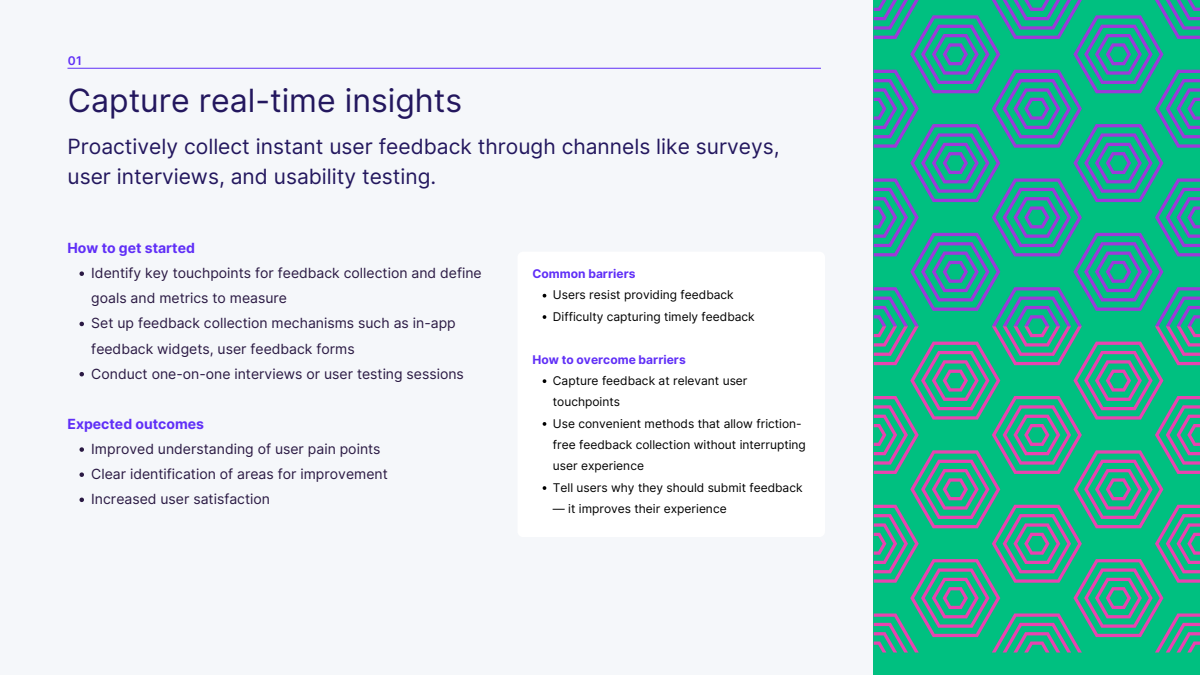
<style>
.page{position:relative;width:1200px;height:675px;background:#fff}
.page>*{position:absolute;margin:0;border:0;box-sizing:border-box;transform-origin:0 0}
.t1{font:32px "Inter";color:#23175e}
.t2{font:21px/29.2px "Inter";color:#23175e}
.t3{font:14px/25.1px "Inter";color:#2a1943}
.t4{font:700 14px "Inter";color:#602ff7}
.t5{font:12px/21.4px "Inter";color:#000}
.t6{font:700 12px "Inter";color:#602ff7}
.t7{font:600 12px "Inter";color:#602ff7}
</style>
<div class="page">
<div style="left:874px;top:0;width:326px;height:675px;background:#00c080"></div>
<div style="left:0;top:0;width:873px;height:675px;background:#f5f7fa"></div>
<div style="left:518px;top:252px;width:307px;height:285px;background:#fff;border-radius:6px"></div>
<svg style="left:543px;top:294px;width:3px;height:4px"></svg>
<svg style="left:543px;top:315px;width:3px;height:4px"></svg>
<svg style="left:543px;top:379px;width:3px;height:4px"></svg>
<svg style="left:543px;top:422px;width:3px;height:4px"></svg>
<svg style="left:543px;top:486px;width:3px;height:4px"></svg>
<hr style="left:68px;top:68px;width:753px;height:1px;background:#602ff7">
<svg style="left:80px;top:271px;width:4px;height:5px"></svg>
<svg style="left:80px;top:322px;width:4px;height:4px"></svg>
<svg style="left:80px;top:372px;width:4px;height:4px"></svg>
<svg style="left:80px;top:447px;width:4px;height:5px"></svg>
<svg style="left:80px;top:472px;width:4px;height:5px"></svg>
<svg style="left:80px;top:498px;width:4px;height:4px"></svg>
<svg style="left:874px;top:0;width:326px;height:653px"></svg>
<p class="t7" style="left:68px;top:51px;width:16px">01</p>
<h1 class="t1" style="left:68px;top:77px;width:396px">Capture real-time insights</h1>
<h2 class="t2" style="left:68px;top:132px;width:714px">Proactively collect instant user feedback through channels like surveys, user interviews, and usability testing.</h2>
<p class="t4" style="left:68px;top:238px;width:129px">How to get started</p>
<p class="t3" style="left:91px;top:261px;width:392px">Identify key touchpoints for feedback collection and define goals and metrics to measure<br>Set up feedback collection mechanisms such as in-app feedback widgets, user feedback forms<br>Conduct one-on-one interviews or user testing sessions</p>
<p class="t4" style="left:68px;top:414px;width:138px">Expected outcomes</p>
<p class="t3" style="left:91px;top:437px;width:298px">Improved understanding of user pain points<br>Clear identification of areas for improvement<br>Increased user satisfaction</p>
<p class="t6" style="left:532px;top:265px;width:105px">Common barriers</p>
<p class="t5" style="left:553px;top:284px;width:203px">Users resist providing feedback<br>Difficulty capturing timely feedback</p>
<p class="t6" style="left:532px;top:350px;width:155px">How to overcome barriers</p>
<p class="t5" style="left:553px;top:370px;width:255px">Capture feedback at relevant user touchpoints<br>Use convenient methods that allow friction&shy;free feedback collection without interrupting user experience<br>Tell users why they should submit feedback</p>
<p class="t5" style="left:553px;top:498px;width:175px">— it improves their experience</p>
</div>
